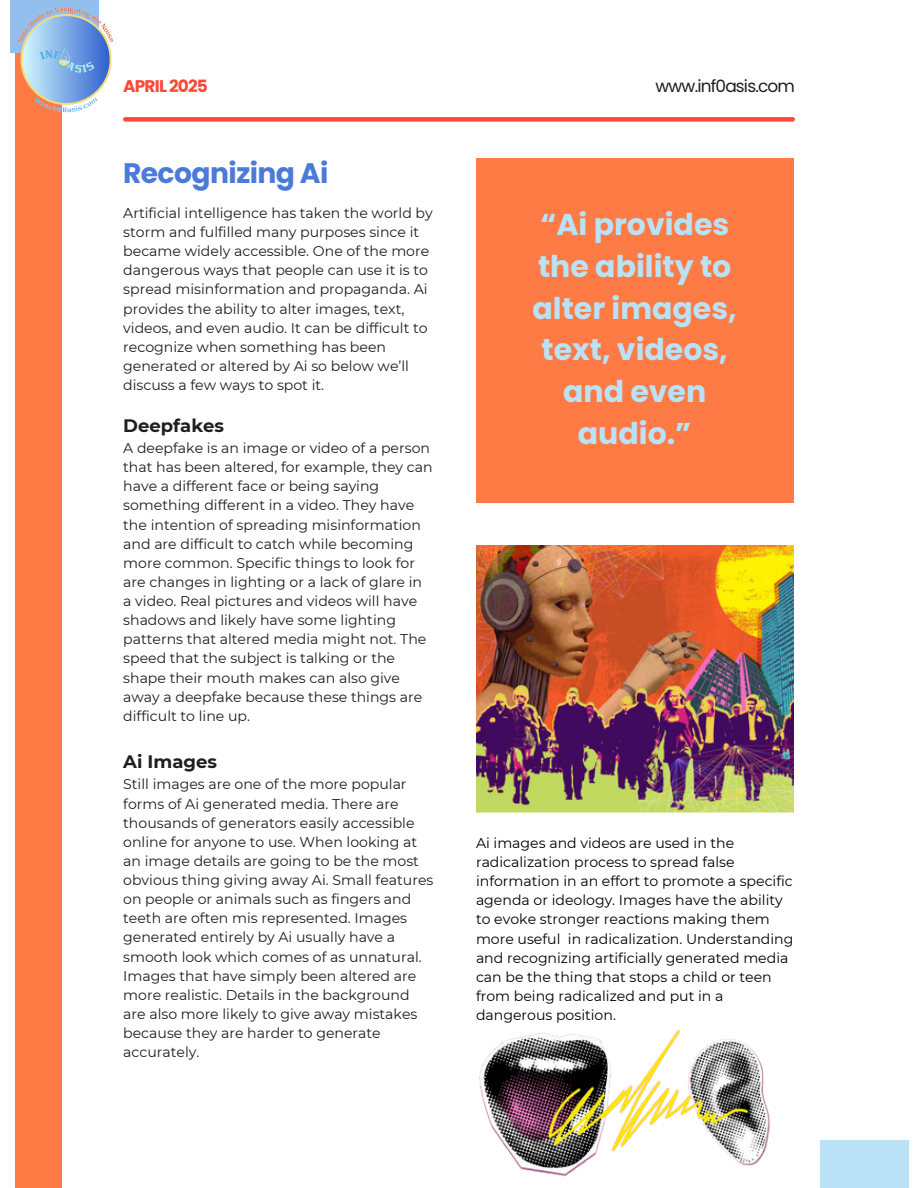
<style>
.page{position:relative;width:918px;height:1188px;background:#fff}
.page>*{position:absolute;margin:0;border:0;box-sizing:border-box;transform-origin:0 0}
.t1{font:700 30px/41.7px "Poppins";color:#b9e2f7;text-align:center}
.t2{font:700 28.2px "Poppins";letter-spacing:-.02em;color:#4b7ad9}
.t3{font:700 18px "Montserrat";color:#1e1e1e}
.t4{font:16.95px "Poppins";letter-spacing:-.05em;color:#1e1e1e}
.t5{font:700 16.95px "Poppins";letter-spacing:-.05em;color:#ff4837}
.t6{font:14.1px/19.2px "Montserrat";color:#1e1e1e}
.t7{font:14.1px/19.2px "Montserrat";color:#000}
</style>
<div class="page">
<div style="left:16px;top:0;width:46px;height:1188px;background:#ff7b46"></div>
<div style="left:820px;top:1140px;width:89px;height:48px;background:#b9e2f7"></div>
<div style="left:476px;top:158px;width:317px;height:344px;background:#ff7b46"></div>
<img style="left:476px;top:546px;width:317px;height:267px">
<div style="left:125px;top:117px;width:668px;height:5px;background:#ff4837"></div>
<img style="left:10px;top:0;width:104px;height:128px">
<img style="left:479px;top:1030px;width:291px;height:147px">
<h2 class="t5" style="left:123px;top:75px;width:86px">APRIL 2025</h2>
<h3 class="t4" style="left:656px;top:75px;width:141px">www.inf0asis.com</h3>
<p class="t2" style="left:123px;top:154px;width:207px">Recognizing Ai</p>
<h1 class="t6" style="left:123px;top:203px;width:311px">Artificial intelligence has taken the world by storm and fulfilled many purposes since it became widely accessible. One of the more dangerous ways that people can use it is to spread misinformation and propaganda. Ai provides the ability to alter images, text, videos, and even audio. It can be difficult to recognize when something has been generated or altered by Ai so below we’ll discuss a few ways to spot it.</h1>
<h1 class="t3" style="left:123px;top:414px;width:102px">Deepfakes</h1>
<p class="t6" style="left:123px;top:438px;width:311px">A deepfake is an image or video of a person that has been altered, for example, they can have a different face or being saying something different in a video. They have the intention of spreading misinformation and are difficult to catch while becoming more common. Specific things to look for are changes in lighting or a lack of glare in a video. Real pictures and videos will have shadows and likely have some lighting patterns that altered media might not. The speed that the subject is talking or the shape their mouth makes can also give away a deepfake because these things are difficult to line up.</p>
<p class="t3" style="left:123px;top:751px;width:95px">Ai Images</p>
<p class="t6" style="left:123px;top:775px;width:312px">Still images are one of the more popular forms of Ai generated media. There are thousands of generators easily accessible online for anyone to use. When looking at an image details are going to be the most obvious thing giving away Ai. Small features on people or animals such as fingers and teeth are often mis represented. Images generated entirely by Ai usually have a smooth look which comes of as unnatural.<br>Images that have simply been altered are more realistic. Details in the background are also more likely to give away mistakes because they are harder to generate accurately.</p>
<p class="t1" style="left:533px;top:204px;width:206px">“Ai provides the ability to alter images, text, videos, and even audio.”</p>
<p class="t7" style="left:476px;top:833px;width:319px">Ai images and videos are used in the radicalization process to spread false information in an effort to promote a specific agenda or ideology. Images have the ability to evoke stronger reactions making them more useful in radicalization. Understanding and recognizing artificially generated media can be the thing that stops a child or teen from being radicalized and put in a dangerous position.</p>
</div>
